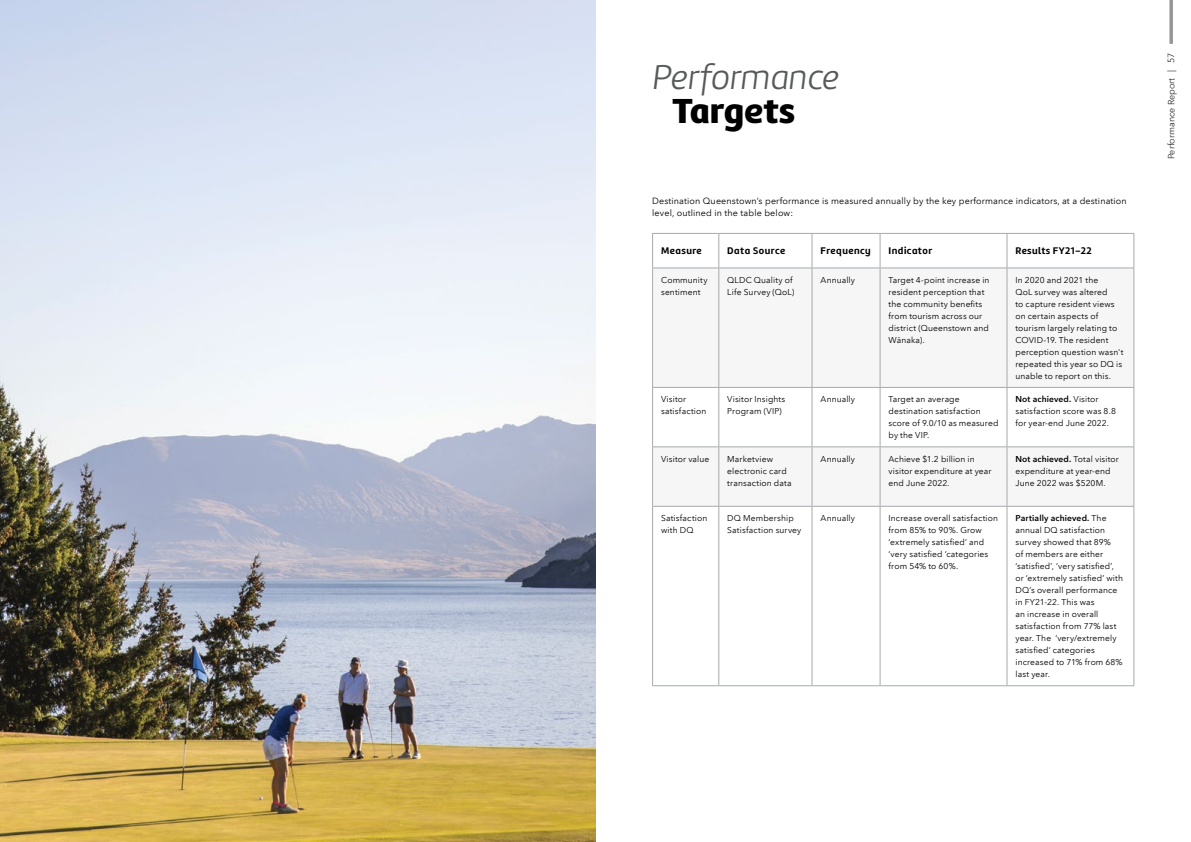
<style>
.page{position:relative;width:1191px;height:842px;background:#fff}
.page>*{position:absolute;margin:0;border:0;box-sizing:border-box;transform-origin:0 0}
.t1{font:italic 300 36px "Marine";letter-spacing:-.02em;color:#58595b}
.t2{font:36px "Marine UP Black";letter-spacing:-.01em;color:#000}
.t3{font:10px "Marine UP Bold";letter-spacing:.045em;color:#000}
.t4{font:9px/12px "Avenir Next LT Pro";letter-spacing:.015em;color:#000}
.t5{font:300 9px "Avenir Next LT Pro";color:#000}
.t6{font:8.5px/12px "Avenir Next LT Pro";letter-spacing:.01em;color:#000}
.s1{font-weight:600}
</style>
<div class="page">
<hr style="left:1169px;top:0;width:3px;height:44px;background:#939598">
<img style="left:0;top:0;width:595px;height:842px">
<svg style="left:653px;top:269px;width:480px;height:237px;fill:#f6f6f6"></svg>
<hr style="left:652px;top:268px;width:1px;height:119px;background:#a7a9ac">
<hr style="left:718px;top:268px;width:1px;height:119px;background:#a7a9ac">
<hr style="left:811px;top:268px;width:1px;height:119px;background:#a7a9ac">
<hr style="left:879px;top:268px;width:1px;height:119px;background:#a7a9ac">
<hr style="left:1006px;top:268px;width:1px;height:119px;background:#a7a9ac">
<hr style="left:1133px;top:268px;width:1px;height:119px;background:#a7a9ac">
<hr style="left:652px;top:387px;width:67px;height:1px;background:#a7a9ac">
<hr style="left:652px;top:388px;width:1px;height:58px;background:#a7a9ac">
<hr style="left:719px;top:387px;width:93px;height:1px;background:#a7a9ac">
<hr style="left:718px;top:388px;width:1px;height:58px;background:#a7a9ac">
<hr style="left:812px;top:387px;width:68px;height:1px;background:#a7a9ac">
<hr style="left:811px;top:388px;width:1px;height:58px;background:#a7a9ac">
<hr style="left:880px;top:387px;width:127px;height:1px;background:#a7a9ac">
<hr style="left:879px;top:388px;width:1px;height:58px;background:#a7a9ac">
<hr style="left:1007px;top:387px;width:127px;height:1px;background:#a7a9ac">
<hr style="left:1006px;top:388px;width:1px;height:58px;background:#a7a9ac">
<hr style="left:1133px;top:388px;width:1px;height:58px;background:#a7a9ac">
<hr style="left:652px;top:446px;width:67px;height:1px;background:#a7a9ac">
<hr style="left:652px;top:447px;width:1px;height:59px;background:#a7a9ac">
<hr style="left:719px;top:446px;width:93px;height:1px;background:#a7a9ac">
<hr style="left:718px;top:447px;width:1px;height:59px;background:#a7a9ac">
<hr style="left:812px;top:446px;width:68px;height:1px;background:#a7a9ac">
<hr style="left:811px;top:447px;width:1px;height:59px;background:#a7a9ac">
<hr style="left:880px;top:446px;width:127px;height:1px;background:#a7a9ac">
<hr style="left:879px;top:447px;width:1px;height:59px;background:#a7a9ac">
<hr style="left:1007px;top:446px;width:127px;height:1px;background:#a7a9ac">
<hr style="left:1006px;top:447px;width:1px;height:59px;background:#a7a9ac">
<hr style="left:1133px;top:447px;width:1px;height:59px;background:#a7a9ac">
<hr style="left:652px;top:506px;width:67px;height:1px;background:#a7a9ac">
<hr style="left:652px;top:507px;width:1px;height:178px;background:#a7a9ac">
<hr style="left:719px;top:506px;width:93px;height:1px;background:#a7a9ac">
<hr style="left:718px;top:507px;width:1px;height:178px;background:#a7a9ac">
<hr style="left:812px;top:506px;width:68px;height:1px;background:#a7a9ac">
<hr style="left:811px;top:507px;width:1px;height:178px;background:#a7a9ac">
<hr style="left:880px;top:506px;width:127px;height:1px;background:#a7a9ac">
<hr style="left:879px;top:507px;width:1px;height:178px;background:#a7a9ac">
<hr style="left:1007px;top:506px;width:127px;height:1px;background:#a7a9ac">
<hr style="left:1006px;top:507px;width:1px;height:178px;background:#a7a9ac">
<hr style="left:1133px;top:507px;width:1px;height:178px;background:#a7a9ac">
<hr style="left:652px;top:685px;width:67px;height:1px;background:#a7a9ac">
<hr style="left:719px;top:685px;width:93px;height:1px;background:#a7a9ac">
<hr style="left:812px;top:685px;width:68px;height:1px;background:#a7a9ac">
<hr style="left:880px;top:685px;width:127px;height:1px;background:#a7a9ac">
<hr style="left:1007px;top:685px;width:127px;height:1px;background:#a7a9ac">
<hr style="left:652px;top:233px;width:67px;height:1px;background:#a7a9ac">
<hr style="left:652px;top:234px;width:1px;height:34px;background:#a7a9ac">
<hr style="left:719px;top:233px;width:93px;height:1px;background:#a7a9ac">
<hr style="left:718px;top:234px;width:1px;height:34px;background:#a7a9ac">
<hr style="left:812px;top:233px;width:68px;height:1px;background:#a7a9ac">
<hr style="left:811px;top:234px;width:1px;height:34px;background:#a7a9ac">
<hr style="left:880px;top:233px;width:127px;height:1px;background:#a7a9ac">
<hr style="left:879px;top:234px;width:1px;height:34px;background:#a7a9ac">
<hr style="left:1007px;top:233px;width:127px;height:1px;background:#a7a9ac">
<hr style="left:1006px;top:234px;width:1px;height:34px;background:#a7a9ac">
<hr style="left:1133px;top:234px;width:1px;height:34px;background:#a7a9ac">
<hr style="left:652px;top:268px;width:67px;height:1px;background:#a7a9ac">
<hr style="left:719px;top:268px;width:93px;height:1px;background:#a7a9ac">
<hr style="left:812px;top:268px;width:68px;height:1px;background:#a7a9ac">
<hr style="left:880px;top:268px;width:127px;height:1px;background:#a7a9ac">
<hr style="left:1007px;top:268px;width:127px;height:1px;background:#a7a9ac">
<h1 class="t1" style="left:652px;top:55px;width:189px">Performance</h1>
<h1 class="t2" style="left:672px;top:87px;width:124px">Targets</h1>
<p class="t4" style="left:652px;top:195px;width:476px">Destination Queenstown’s performance is measured annually by the key performance indicators, at a destination level, outlined in the table below:</p>
<p class="t3" style="left:661px;top:245px;width:42px">Measure</p>
<p class="t3" style="left:727px;top:245px;width:59px">Data Source</p>
<p class="t3" style="left:820px;top:245px;width:52px">Frequency</p>
<p class="t3" style="left:888px;top:245px;width:45px">Indicator</p>
<p class="t3" style="left:1015px;top:245px;width:78px">Results FY21–22</p>
<p class="t6" style="left:661px;top:274px;width:48px">Community sentiment</p>
<p class="t6" style="left:727px;top:274px;width:69px">QLDC Quality of<br>Life Survey (QoL)</p>
<p class="t6" style="left:820px;top:274px;width:36px">Annually</p>
<p class="t6" style="left:888px;top:274px;width:102px">Target 4-point increase in resident perception that the community benefits from tourism across our district (Queenstown and<br>Wānaka).</p>
<p class="t6" style="left:1015px;top:274px;width:109px">In 2020 and 2021 the<br>QoL survey was altered<br>to capture resident views on certain aspects of tourism largely relating to<br>COVID-19. The resident perception question wasn't repeated this year so DQ is unable to report on this.</p>
<p class="t6" style="left:661px;top:393px;width:47px">Visitor satisfaction</p>
<p class="t6" style="left:727px;top:393px;width:60px">Visitor Insights<br>Program (VIP)</p>
<p class="t6" style="left:820px;top:393px;width:36px">Annually</p>
<p class="t6" style="left:888px;top:393px;width:111px">Target an average destination satisfaction score of 9.0/10 as measured by the VIP.</p>
<p class="t6" style="left:1015px;top:393px;width:102px"><span class="s1">Not achieved.</span> Visitor satisfaction score was 8.8 for year-end June 2022.</p>
<p class="t6" style="left:661px;top:453px;width:50px">Visitor value</p>
<p class="t6" style="left:727px;top:453px;width:66px">Marketview electronic card transaction data</p>
<p class="t6" style="left:820px;top:453px;width:36px">Annually</p>
<p class="t6" style="left:888px;top:453px;width:104px">Achieve $1.2 billion in visitor expenditure at year end June 2022.</p>
<p class="t6" style="left:1015px;top:453px;width:105px"><span class="s1">Not achieved.</span> Total visitor expenditure at year-end<br>June 2022 was $520M.</p>
<p class="t6" style="left:661px;top:512px;width:48px">Satisfaction with DQ</p>
<p class="t6" style="left:727px;top:512px;width:76px">DQ Membership<br>Satisfaction survey</p>
<p class="t6" style="left:820px;top:512px;width:36px">Annually</p>
<p class="t6" style="left:888px;top:512px;width:111px">Increase overall satisfaction from 85% to 90%. Grow ‘extremely satisfied’ and ‘very satisfied ‘categories from 54% to 60%.</p>
<p class="t6" style="left:1015px;top:512px;width:109px"><span class="s1">Partially achieved.</span> The annual DQ satisfaction survey showed that 89%<br>of members are either ‘satisfied’, ‘very satisfied’, or ‘extremely satisfied’ with<br>DQ’s overall performance in FY21-22. This was<br>an increase in overall satisfaction from 77% last year. The ‘very/extremely satisfied’ categories increased to 71% from 68% last year.</p>
<p class="t5" style="left:1165px;top:72px;width:21px;rotate:-90deg">| 57</p>
<p class="t5" style="left:1166px;top:159px;width:83px;rotate:-90deg">Performance Report</p>
</div>
